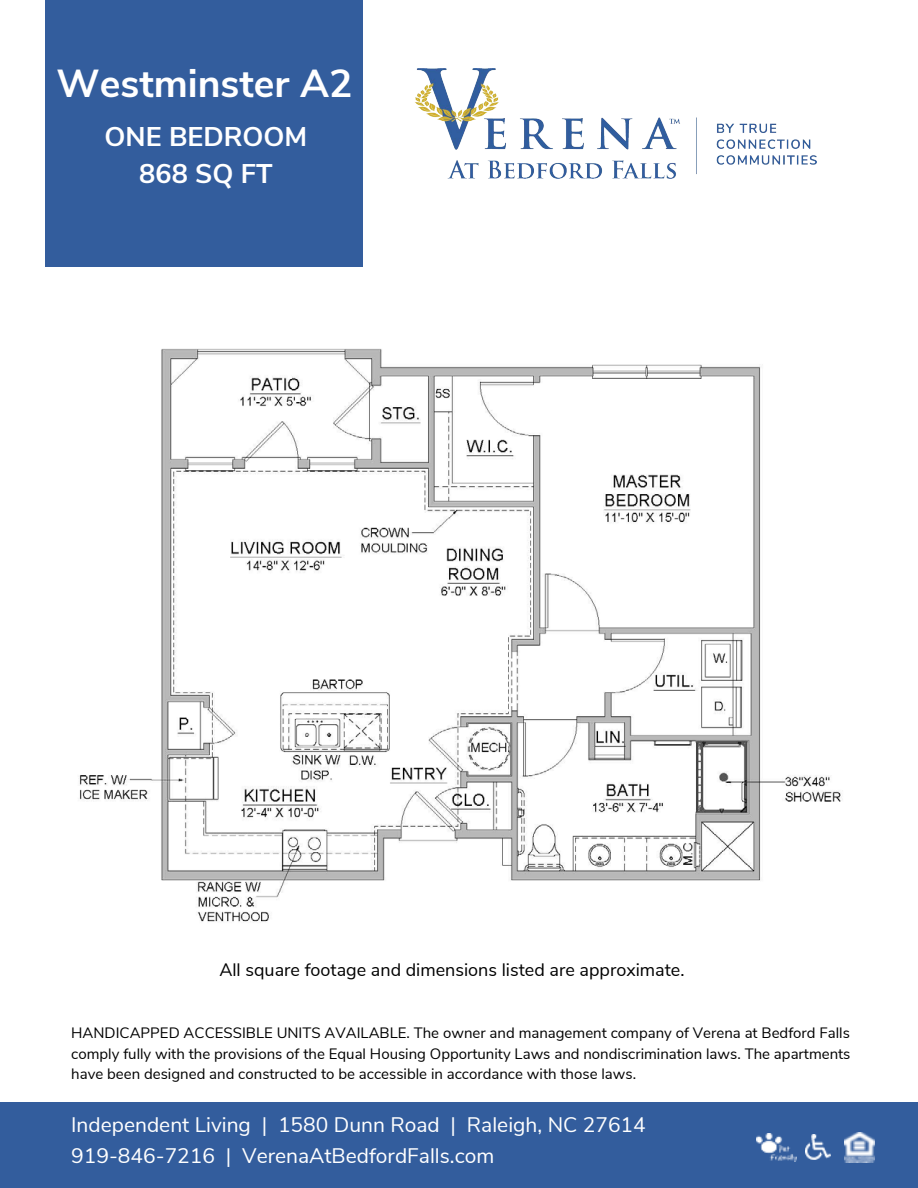
<style>
.page{position:relative;width:918px;height:1188px;background:#fff}
.page>*{position:absolute;margin:0;border:0;box-sizing:border-box;transform-origin:0 0}
.t1{font:700 39px "Nunito Sans";color:#fff}
.t2{font:700 27px/37.2px "Nunito Sans";color:#fff;text-align:center}
.t3{font:21px/31.5px "Nunito Sans";color:#fff}
.t4{font:18px "Nunito Sans";color:#000}
.t5{font:15px/20.2px "Nunito Sans";color:#000;text-align:justify}
</style>
<div class="page">
<div style="left:0;top:1102px;width:918px;height:86px;background:#335d9d"></div>
<img style="left:806px;top:1134px;width:25px;height:25px">
<img style="left:845px;top:1132px;width:29px;height:30px">
<img style="left:757px;top:1134px;width:39px;height:28px">
<div style="left:46px;top:0;width:317px;height:267px;background:#335d9d"></div>
<img style="left:79px;top:348px;width:763px;height:574px">
<img style="left:415px;top:69px;width:401px;height:109px">
<h1 class="t1" style="left:57px;top:55px;width:297px">Westminster A2</h1>
<h2 class="t2" style="left:105px;top:116px;width:204px">ONE BEDROOM<br>868 SQ FT</h2>
<p class="t4" style="left:219px;top:957px;width:467px">All square footage and dimensions listed are approximate.</p>
<p class="t5" style="left:71px;top:1022px;width:781px">HANDICAPPED ACCESSIBLE UNITS AVAILABLE. The owner and management company of Verena at Bedford Falls comply fully with the provisions of the Equal Housing Opportunity Laws and nondiscrimination laws. The apartments have been designed and constructed to be accessible in accordance with those laws.</p>
<h3 class="t3" style="left:71px;top:1107px;width:576px">Independent Living | 1580 Dunn Road | Raleigh, NC 27614<br>919-846-7216 | VerenaAtBedfordFalls.com</h3>
</div>
